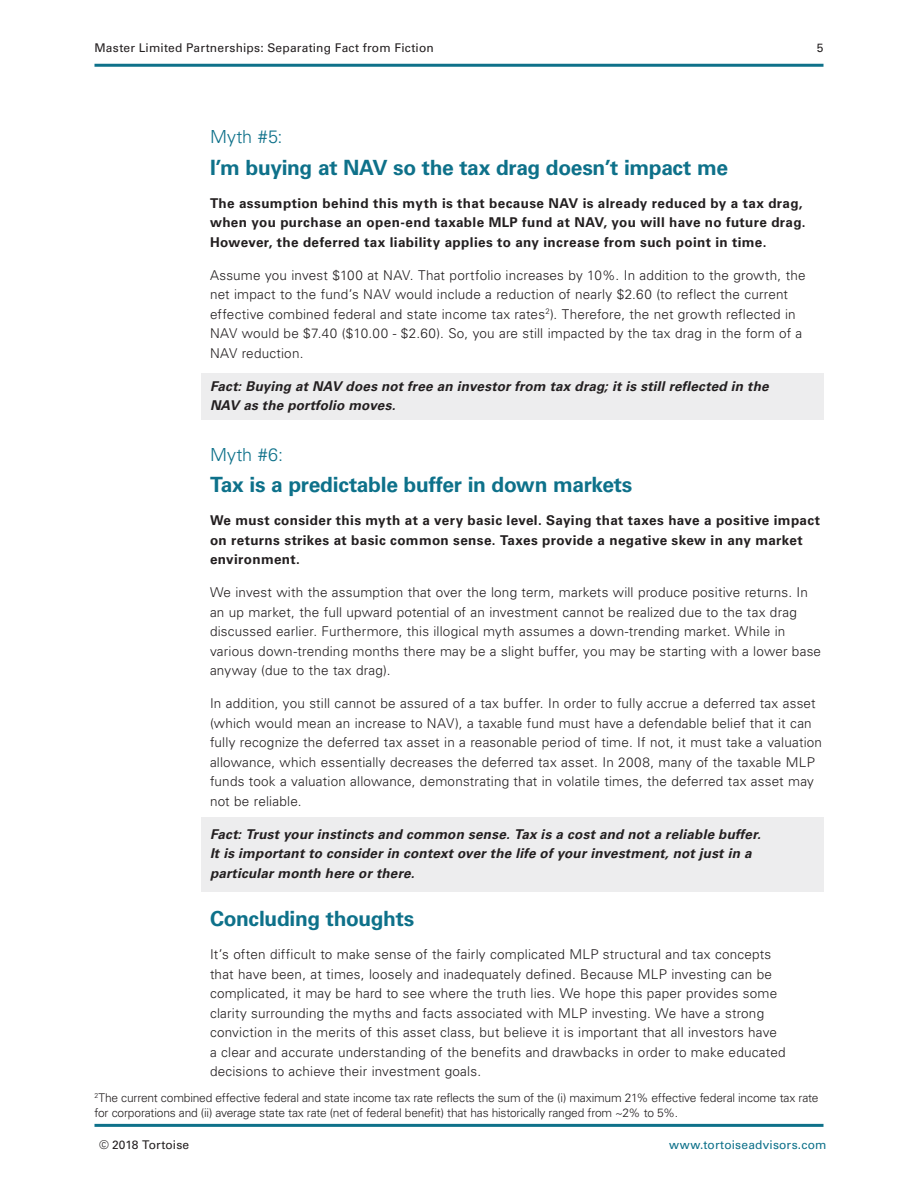
<style>
.page{position:relative;width:918px;height:1188px;background:#fff}
.page>*{position:absolute;margin:0;border:0;box-sizing:border-box;transform-origin:0 0}
.IntroText{font:700 21px "Univers LT Std";letter-spacing:-.015em;color:#0e718a}
.IntroText-2{font:300 18px "Univers LT Std";letter-spacing:.005em;color:#0e718a}
.Bodytext{font:300 13.5px/19.5px "Univers LT Std";letter-spacing:.015em;color:#231f20}
.IntroText-3{font:700 13.5px/19.5px "Univers LT Std";letter-spacing:.03em;color:#231f20}
.Bodytext-2{font:italic 700 13.5px/19.5px "Univers LT Std";letter-spacing:.015em;color:#231f20}
.Bodytext-3{font:300 12px/15px "Univers LT Std";letter-spacing:-.015em;color:#231f20}
.t1{font:12px "Univers LT Std";letter-spacing:.015em;color:#231f20}
.t2{font:12px "Univers LT Std";letter-spacing:.015em;color:#0e718a}
</style>
<div class="page">
<hr style="left:94px;top:64px;width:730px;height:3px;background:#0e718a">
<hr style="left:94px;top:1124px;width:730px;height:3px;background:#0e718a">
<div style="left:201px;top:373px;width:623px;height:46px;background:#ededee"></div>
<div style="left:201px;top:817px;width:623px;height:74px;background:#ededee"></div>
<p class="t1" style="left:94px;top:40px;width:341px">Master Limited Partnerships: Separating Fact from Fiction</p>
<p class="t1" style="left:817px;top:41px;width:8px">5</p>
<p class="IntroText-2" style="left:210px;top:126px;width:74px">Myth #5:</p>
<p class="IntroText" style="left:210px;top:155px;width:520px">I’m buying at NAV so the tax drag doesn’t impact me</p>
<p class="IntroText-3" style="left:210px;top:193px;width:597px">The assumption behind this myth is that because NAV is already reduced by a tax drag, when you purchase an open-end taxable MLP fund at NAV, you will have no future drag.<br>However, the deferred tax liability applies to any increase from such point in time.</p>
<p class="Bodytext" style="left:210px;top:265px;width:597px">Assume you invest $100 at NAV. That portfolio increases by 10%. In addition to the growth, the net impact to the fund’s NAV would include a reduction of nearly $2.60 (to reflect the current effective combined federal and state income tax rates<sup>2</sup>). Therefore, the net growth reflected in NAV would be $7.40 ($10.00 - $2.60). So, you are still impacted by the tax drag in the form of a NAV reduction.</p>
<p class="Bodytext-2" style="left:210px;top:377px;width:560px">Fact: Buying at NAV does not free an investor from tax drag; it is still reflected in the<br>NAV as the portfolio moves.</p>
<p class="IntroText-2" style="left:210px;top:444px;width:75px">Myth #6:</p>
<p class="IntroText" style="left:210px;top:473px;width:424px">Tax is a predictable buffer in down markets</p>
<p class="IntroText-3" style="left:210px;top:511px;width:612px">We must consider this myth at a very basic level. Saying that taxes have a positive impact on returns strikes at basic common sense. Taxes provide a negative skew in any market environment.</p>
<p class="Bodytext" style="left:210px;top:583px;width:613px">We invest with the assumption that over the long term, markets will produce positive returns. In an up market, the full upward potential of an investment cannot be realized due to the tax drag discussed earlier. Furthermore, this illogical myth assumes a down-trending market. While in various down-trending months there may be a slight buffer, you may be starting with a lower base anyway (due to the tax drag).</p>
<p class="Bodytext" style="left:210px;top:694px;width:614px">In addition, you still cannot be assured of a tax buffer. In order to fully accrue a deferred tax asset (which would mean an increase to NAV), a taxable fund must have a defendable belief that it can fully recognize the deferred tax asset in a reasonable period of time. If not, it must take a valuation allowance, which essentially decreases the deferred tax asset. In 2008, many of the taxable MLP funds took a valuation allowance, demonstrating that in volatile times, the deferred tax asset may not be reliable.</p>
<p class="Bodytext-2" style="left:210px;top:825px;width:553px">Fact: Trust your instincts and common sense. Tax is a cost and not a reliable buffer.<br>It is important to consider in context over the life of your investment, not just in a particular month here or there.</p>
<p class="IntroText" style="left:210px;top:907px;width:206px">Concluding thoughts</p>
<p class="Bodytext" style="left:210px;top:945px;width:577px">It’s often difficult to make sense of the fairly complicated MLP structural and tax concepts that have been, at times, loosely and inadequately defined. Because MLP investing can be complicated, it may be hard to see where the truth lies. We hope this paper provides some clarity surrounding the myths and facts associated with MLP investing. We have a strong conviction in the merits of this asset class, but believe it is important that all investors have a clear and accurate understanding of the benefits and drawbacks in order to make educated decisions to achieve their investment goals.</p>
<p class="Bodytext-3" style="left:94px;top:1090px;width:725px"><sup>2</sup>The current combined effective federal and state income tax rate reflects the sum of the (i) maximum 21% effective federal income tax rate for corporations and (ii) average state tax rate (net of federal benefit) that has historically ranged from ~2% to 5%.</p>
<p class="t1" style="left:99px;top:1137px;width:92px">© 2018 Tortoise</p>
<p class="t2" style="left:669px;top:1137px;width:159px">www.tortoiseadvisors.com</p>
</div>
